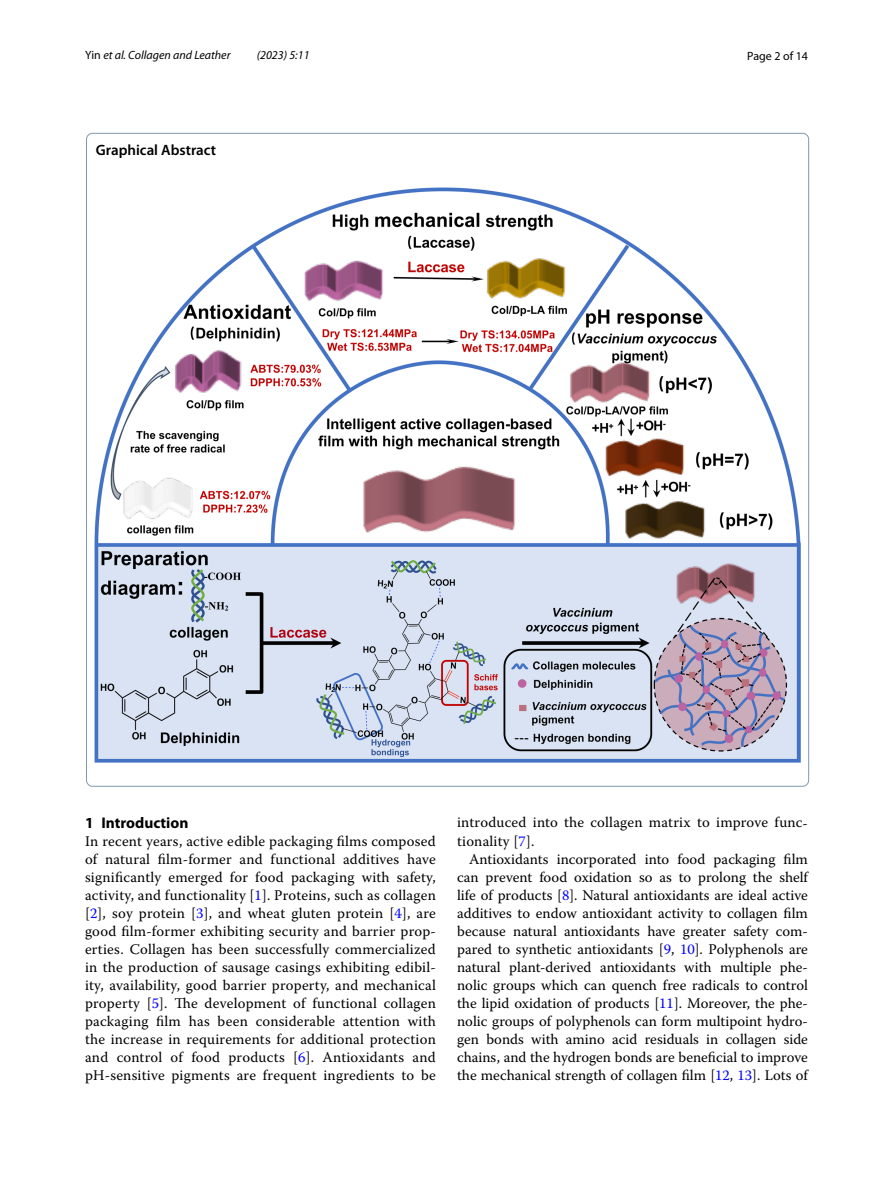
<style>
.page{position:relative;width:893px;height:1187px;background:#fff}
.page>*{position:absolute;margin:0;border:0;box-sizing:border-box;transform-origin:0 0}
.t1{font:700 15.45px "Myriad Pro";color:#000}
.t2{font:600 15px "Myriad Pro";color:#000}
.t3{font:14.7px/18px "Warnock Pro";letter-spacing:.015em;color:#000;text-align:justify}
.t4{font:italic 12px "Myriad Pro";color:#000}
.t5{font:12px "Myriad Pro";color:#000}
.s1{font-style:normal}
.s2{color:#00f}
</style>
<div class="page">
<img style="left:95px;top:188px;width:705px;height:574px">
<p class="t4" style="left:85px;top:48px;width:147px"><span class="s1">Yin</span> et al. Collagen and Leather</p>
<p class="t4" style="left:257px;top:48px;width:54px">(2023) 5:11</p>
<p class="t5" style="left:747px;top:48px;width:62px">Page 2 of 14</p>
<p class="t2" style="left:96px;top:141px;width:122px">Graphical Abstract</p>
<p class="t1" style="left:85px;top:813px;width:105px">1 Introduction</p>
<p class="t3" style="left:85px;top:832px;width:352px">In recent years, active edible packaging films composed of natural film-former and functional additives have significantly emerged for food packaging with safety, activity, and functionality [<span class="s2">1</span>]. Proteins, such as collagen [<span class="s2">2</span>], soy protein [<span class="s2">3</span>], and wheat gluten protein [<span class="s2">4</span>], are good film-former exhibiting security and barrier prop&shy;erties. Collagen has been successfully commercialized in the production of sausage casings exhibiting edibil&shy;ity, availability, good barrier property, and mechanical property [<span class="s2">5</span>]. The development of functional collagen packaging film has been considerable attention with the increase in requirements for additional protection and control of food products [<span class="s2">6</span>]. Antioxidants and pH-sensitive pigments are frequent ingredients to be</p>
<p class="t3" style="left:457px;top:813px;width:352px">introduced into the collagen matrix to improve func&shy;tionality [<span class="s2">7</span>].</p>
<p class="t3" style="left:457px;top:849px;width:352px;text-indent:12px">Antioxidants incorporated into food packaging film can prevent food oxidation so as to prolong the shelf life of products [<span class="s2">8</span>]. Natural antioxidants are ideal active additives to endow antioxidant activity to collagen film because natural antioxidants have greater safety com&shy;pared to synthetic antioxidants [<span class="s2">9</span>, <span class="s2">10</span>]. Polyphenols are natural plant-derived antioxidants with multiple phe&shy;nolic groups which can quench free radicals to control the lipid oxidation of products [<span class="s2">11</span>]. Moreover, the phe&shy;nolic groups of polyphenols can form multipoint hydro&shy;gen bonds with amino acid residuals in collagen side chains, and the hydrogen bonds are beneficial to improve the mechanical strength of collagen film [<span class="s2">12</span>, <span class="s2">13</span>]. Lots of</p>
</div>
